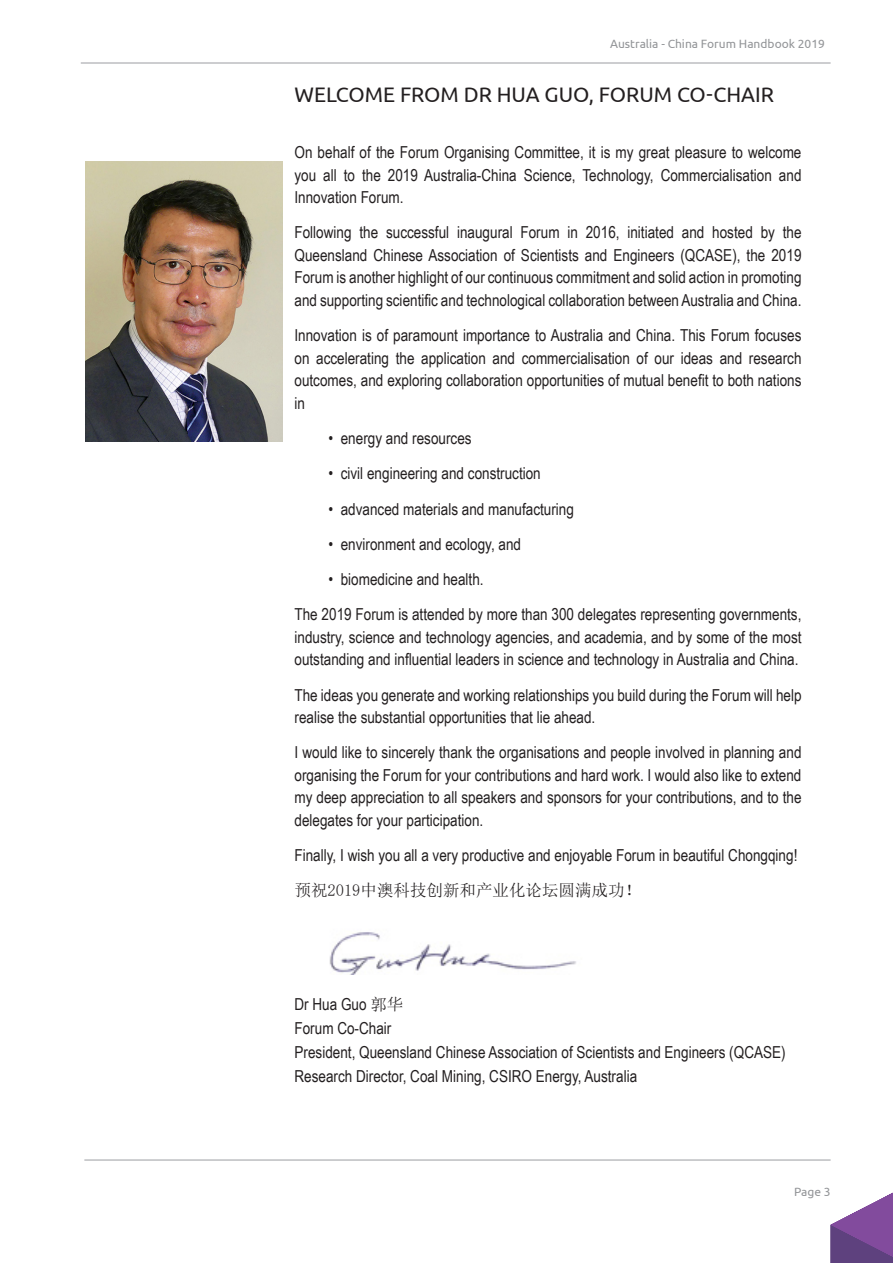
<style>
.page{position:relative;width:893px;height:1263px;background:#fff}
.page>*{position:absolute;margin:0;border:0;box-sizing:border-box;transform-origin:0 0}
.TOC_H2{font:21px "Ubuntu";color:#231f20}
.TOC_H2-2{font:16.5px/22.5px "Arial Narrow";color:#231f20;text-align:justify}
.TOC_H2-3{font:16.5px "Sim Sun";color:#231f20}
.t1{font:12px "Ubuntu";color:#939598}
.s1{font-family:"Sim Sun"}
</style>
<div class="page">
<hr style="left:84px;top:1159px;width:747px;height:2px;background:#bcbdc0">
<hr style="left:81px;top:62px;width:750px;height:2px;background:#bcbdc0">
<svg style="left:831px;top:1192px;width:62px;height:71px"></svg>
<img style="left:329px;top:932px;width:247px;height:43px">
<img style="left:86px;top:162px;width:197px;height:279px">
<p class="t1" style="left:610px;top:37px;width:216px">Australia - China Forum Handbook 2019</p>
<p class="TOC_H2" style="left:294px;top:82px;width:481px">WELCOME FROM DR HUA GUO, FORUM CO-CHAIR</p>
<p class="TOC_H2-2" style="left:294px;top:141px;width:508px">On behalf of the Forum Organising Committee, it is my great pleasure to welcome you all to the 2019 Australia-China Science, Technology, Commercialisation and Innovation Forum.</p>
<p class="TOC_H2-2" style="left:294px;top:221px;width:509px">Following the successful inaugural Forum in 2016, initiated and hosted by the Queensland Chinese Association of Scientists and Engineers (QCASE), the 2019<br>Forum is another highlight of our continuous commitment and solid action in promoting and supporting scientific and technological collaboration between Australia and China.</p>
<p class="TOC_H2-2" style="left:294px;top:324px;width:509px">Innovation is of paramount importance to Australia and China. This Forum focuses on accelerating the application and commercialisation of our ideas and research outcomes, and exploring collaboration opportunities of mutual benefit to both nations in</p>
<p class="TOC_H2-2" style="left:328px;top:426px;width:145px">• energy and resources</p>
<p class="TOC_H2-2" style="left:328px;top:462px;width:214px">• civil engineering and construction</p>
<p class="TOC_H2-2" style="left:328px;top:497px;width:247px">• advanced materials and manufacturing</p>
<p class="TOC_H2-2" style="left:328px;top:532px;width:194px">• environment and ecology, and</p>
<p class="TOC_H2-2" style="left:328px;top:567px;width:157px">• biomedicine and health.</p>
<p class="TOC_H2-2" style="left:294px;top:603px;width:509px">The 2019 Forum is attended by more than 300 delegates representing governments, industry, science and technology agencies, and academia, and by some of the most outstanding and influential leaders in science and technology in Australia and China.</p>
<p class="TOC_H2-2" style="left:294px;top:683px;width:509px">The ideas you generate and working relationships you build during the Forum will help realise the substantial opportunities that lie ahead.</p>
<p class="TOC_H2-2" style="left:294px;top:741px;width:509px">I would like to sincerely thank the organisations and people involved in planning and organising the Forum for your contributions and hard work. I would also like to extend my deep appreciation to all speakers and sponsors for your contributions, and to the delegates for your participation.</p>
<p class="TOC_H2-2" style="left:294px;top:843px;width:504px">Finally, I wish you all a very productive and enjoyable Forum in beautiful Chongqing!</p>
<p class="TOC_H2-3" style="left:294px;top:882px;width:348px">预祝2019中澳科技创新和产业化论坛圆满成功！</p>
<p class="TOC_H2-2" style="left:294px;top:992px;width:110px">Dr Hua Guo <span class="s1">郭华</span></p>
<p class="TOC_H2-2" style="left:294px;top:1016px;width:98px">Forum Co-Chair</p>
<p class="TOC_H2-2" style="left:294px;top:1040px;width:493px">President, Queensland Chinese Association of Scientists and Engineers (QCASE)</p>
<p class="TOC_H2-2" style="left:294px;top:1064px;width:344px">Research Director, Coal Mining, CSIRO Energy, Australia</p>
<p class="t1" style="left:794px;top:1184px;width:38px">Page 3</p>
</div>
